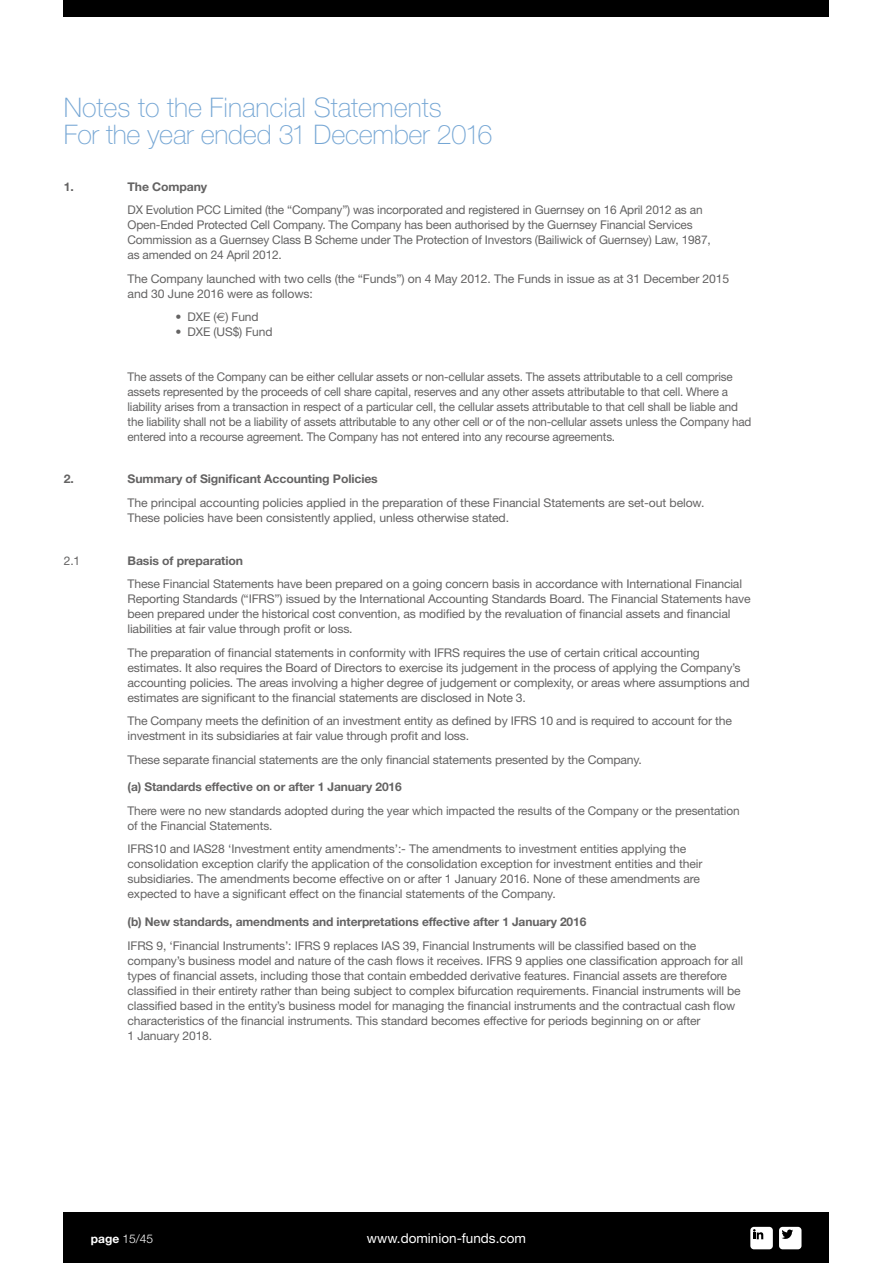
<style>
.page{position:relative;width:893px;height:1263px;background:#fff}
.page>*{position:absolute;margin:0;border:0;box-sizing:border-box;transform-origin:0 0}
.t1{font:100 27px/27px "Helvetica Neue";color:#75a6d4}
.t2{font:13.5px "Minion Pro";color:#fff}
.t3{font:13.5px "Helvetica Neue";color:#fff}
.t4{font:12px/15px "Helvetica Neue";letter-spacing:-.015em;color:#646363}
.t5{font:700 12px "Helvetica Neue";letter-spacing:-.01em;color:#646363}
.t6{font:300 12px "Helvetica Neue";color:#fff}
.s1{font-family:"Euro Sans"}
.s2{font-weight:700}
</style>
<div class="page">
<div style="left:64px;top:0;width:765px;height:17px;background:#000"></div>
<div style="left:64px;top:1212px;width:765px;height:51px;background:#000"></div>
<div style="left:779px;top:1227px;width:22px;height:22px;background:#fff;border-radius:4px"></div>
<svg style="left:782px;top:1229px;width:11px;height:10px"></svg>
<div style="left:750px;top:1227px;width:23px;height:22px;background:#fff;border-radius:4px"></div>
<svg style="left:753px;top:1229px;width:10px;height:10px"></svg>
<h1 class="t1" style="left:64px;top:94px;width:430px">Notes to the Financial Statements<br>For the year ended 31 December 2016</h1>
<p class="t5" style="left:64px;top:179px;width:12px">1.</p>
<p class="t5" style="left:128px;top:179px;width:81px">The Company</p>
<p class="t4" style="left:128px;top:202px;width:585px">DX Evolution PCC Limited (the “Company”) was incorporated and registered in Guernsey on 16 April 2012 as an Open-Ended Protected Cell Company. The Company has been authorised by the Guernsey Financial Services Commission as a Guernsey Class B Scheme under The Protection of Investors (Bailiwick of Guernsey) Law, 1987, as amended on 24 April 2012.</p>
<p class="t4" style="left:128px;top:271px;width:603px">The Company launched with two cells (the “Funds”) on 4 May 2012. The Funds in issue as at 31 December 2015 and 30 June 2016 were as follows:</p>
<p class="t4" style="left:176px;top:309px;width:85px">• DXE (<span class="s1">€</span>) Fund</p>
<p class="t4" style="left:176px;top:324px;width:98px">• DXE (US$) Fund</p>
<p class="t4" style="left:128px;top:369px;width:625px">The assets of the Company can be either cellular assets or non-cellular assets. The assets attributable to a cell comprise assets represented by the proceeds of cell share capital, reserves and any other assets attributable to that cell. Where a liability arises from a transaction in respect of a particular cell, the cellular assets attributable to that cell shall be liable and the liability shall not be a liability of assets attributable to any other cell or of the non-cellular assets unless the Company had entered into a recourse agreement. The Company has not entered into any recourse agreements.</p>
<p class="t5" style="left:64px;top:472px;width:12px">2.</p>
<p class="t5" style="left:128px;top:472px;width:252px">Summary of Significant Accounting Policies</p>
<p class="t4" style="left:128px;top:495px;width:578px">The principal accounting policies applied in the preparation of these Financial Statements are set-out below.<br>These policies have been consistently applied, unless otherwise stated.</p>
<p class="t4" style="left:64px;top:553px;width:18px">2.1</p>
<p class="t5" style="left:128px;top:553px;width:117px">Basis of preparation</p>
<p class="t4" style="left:128px;top:576px;width:625px">These Financial Statements have been prepared on a going concern basis in accordance with International Financial Reporting Standards (“IFRS”) issued by the International Accounting Standards Board. The Financial Statements have been prepared under the historical cost convention, as modified by the revaluation of financial assets and financial liabilities at fair value through profit or loss.</p>
<p class="t4" style="left:128px;top:645px;width:624px">The preparation of financial statements in conformity with IFRS requires the use of certain critical accounting estimates. It also requires the Board of Directors to exercise its judgement in the process of applying the Company’s accounting policies. The areas involving a higher degree of judgement or complexity, or areas where assumptions and estimates are significant to the financial statements are disclosed in Note 3.</p>
<p class="t4" style="left:128px;top:713px;width:606px">The Company meets the definition of an investment entity as defined by IFRS 10 and is required to account for the investment in its subsidiaries at fair value through profit and loss.</p>
<p class="t4" style="left:128px;top:752px;width:516px">These separate financial statements are the only financial statements presented by the Company.</p>
<p class="t5" style="left:128px;top:780px;width:276px">(a) Standards effective on or after 1 January 2016</p>
<p class="t4" style="left:128px;top:803px;width:614px">There were no new standards adopted during the year which impacted the results of the Company or the presentation of the Financial Statements.</p>
<p class="t4" style="left:128px;top:841px;width:576px">IFRS10 and IAS28 ‘Investment entity amendments’:- The amendments to investment entities applying the consolidation exception clarify the application of the consolidation exception for investment entities and their subsidiaries. The amendments become effective on or after 1 January 2016. None of these amendments are expected to have a significant effect on the financial statements of the Company.</p>
<p class="t5" style="left:128px;top:914px;width:460px">(b) New standards, amendments and interpretations effective after 1 January 2016</p>
<p class="t4" style="left:128px;top:938px;width:617px">IFRS 9, ‘Financial Instruments’: IFRS 9 replaces IAS 39, Financial Instruments will be classified based on the company’s business model and nature of the cash flows it receives. IFRS 9 applies one classification approach for all types of financial assets, including those that contain embedded derivative features. Financial assets are therefore classified in their entirety rather than being subject to complex bifurcation requirements. Financial instruments will be classified based in the entity’s business model for managing the financial instruments and the contractual cash flow characteristics of the financial instruments. This standard becomes effective for periods beginning on or after<br>1 January 2018.</p>
<p class="t6" style="left:91px;top:1231px;width:64px"><span class="s2">page</span> 15/45</p>
<p class="t3" style="left:367px;top:1230px;width:51px">www.do</p>
<p class="t3" style="left:441px;top:1230px;width:9px">o</p>
<p class="t3" style="left:496px;top:1230px;width:32px">.com</p>
<p class="t2" style="left:374px;top:1229px;width:147px">www.dominion-funds.com</p>
</div>
